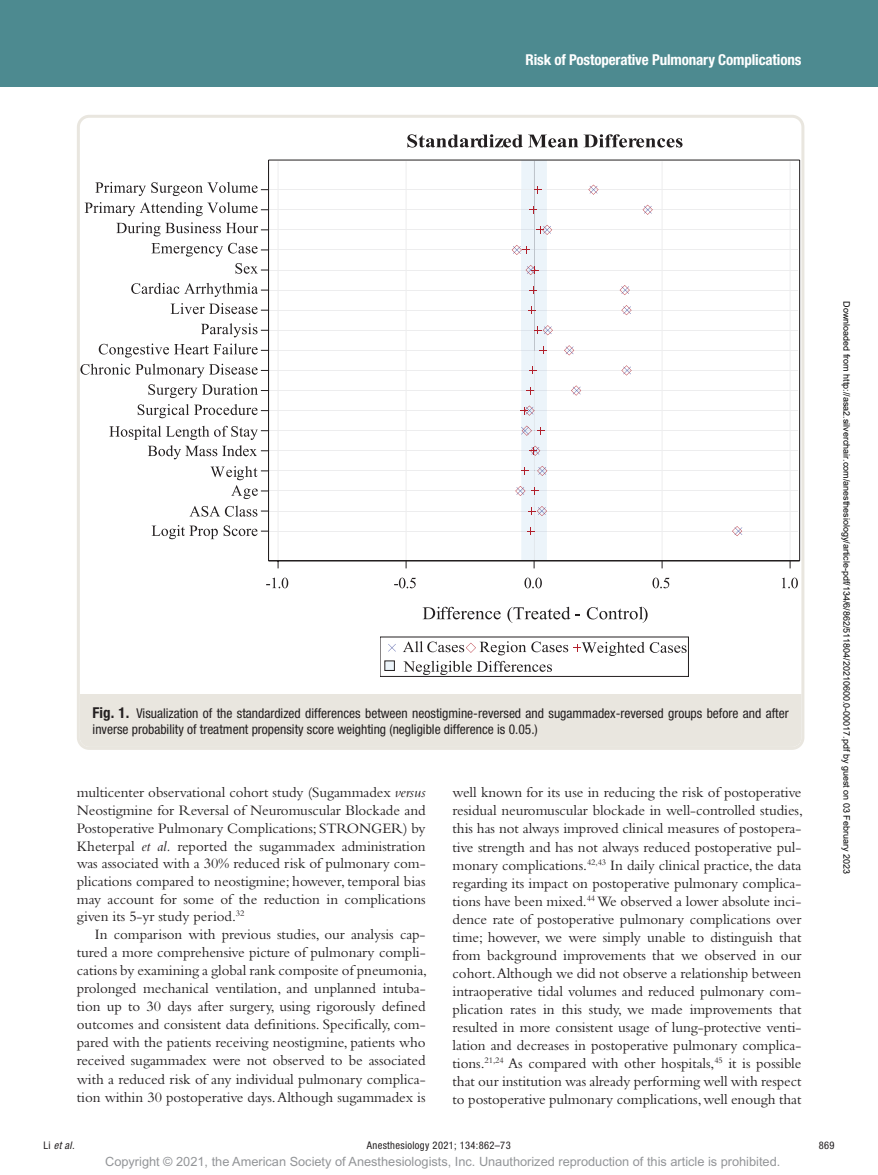
<style>
.page{position:relative;width:878px;height:1175px;background:#fff}
.page>*{position:absolute;margin:0;border:0;box-sizing:border-box;transform-origin:0 0}
.t1{font:15px/18px "Bembo Std";letter-spacing:-.005em;color:#231f20;text-align:justify}
.t2{font:700 condensed 15px "Helvetica Neue LT Std";letter-spacing:-.01em;color:#fff}
.t3{font:condensed 13.5px/15.8px "Helvetica Neue LT Std";color:#231f20}
.t4{font:12.75px "Arial MT Std";color:#939598}
.t5{font:condensed 10.5px "Helvetica Neue LT Std";letter-spacing:.03em;color:#231f20}
.t6{font:italic condensed 10.5px "Helvetica Neue LT Std";color:#231f20}
.t7{font:9px "Arial";color:#000}
.s1{font-weight:700;font-size:15px}
.s2{font-style:italic}
.s3{font-style:normal}
</style>
<div class="page">
<div style="left:0;top:0;width:878px;height:86px;background:#4d8a90"></div>
<hr style="left:278px;top:161px;width:1px;height:400px;background:#ededee">
<hr style="left:406px;top:161px;width:1px;height:400px;background:#ededee">
<hr style="left:661px;top:161px;width:1px;height:400px;background:#ededee">
<hr style="left:789px;top:161px;width:1px;height:400px;background:#ededee">
<hr style="left:268px;top:531px;width:530px;height:1px;background:#ededee">
<hr style="left:268px;top:511px;width:530px;height:1px;background:#ededee">
<hr style="left:268px;top:491px;width:530px;height:1px;background:#ededee">
<hr style="left:268px;top:471px;width:530px;height:1px;background:#ededee">
<hr style="left:268px;top:450px;width:530px;height:1px;background:#ededee">
<hr style="left:268px;top:430px;width:530px;height:1px;background:#ededee">
<hr style="left:268px;top:410px;width:530px;height:1px;background:#ededee">
<hr style="left:268px;top:390px;width:530px;height:1px;background:#ededee">
<hr style="left:268px;top:370px;width:530px;height:1px;background:#ededee">
<hr style="left:268px;top:350px;width:530px;height:1px;background:#ededee">
<hr style="left:268px;top:330px;width:530px;height:1px;background:#ededee">
<hr style="left:268px;top:310px;width:530px;height:1px;background:#ededee">
<hr style="left:268px;top:290px;width:530px;height:1px;background:#ededee">
<hr style="left:268px;top:270px;width:530px;height:1px;background:#ededee">
<hr style="left:268px;top:250px;width:530px;height:1px;background:#ededee">
<hr style="left:268px;top:230px;width:530px;height:1px;background:#ededee">
<hr style="left:268px;top:210px;width:530px;height:1px;background:#ededee">
<hr style="left:268px;top:189px;width:530px;height:1px;background:#ededee">
<svg style="left:732px;top:526px;width:10px;height:10px"></svg>
<svg style="left:571px;top:385px;width:10px;height:10px"></svg>
<svg style="left:621px;top:365px;width:10px;height:10px"></svg>
<svg style="left:564px;top:345px;width:10px;height:10px"></svg>
<svg style="left:621px;top:305px;width:10px;height:10px"></svg>
<svg style="left:619px;top:285px;width:10px;height:10px"></svg>
<svg style="left:642px;top:205px;width:10px;height:10px"></svg>
<svg style="left:588px;top:185px;width:10px;height:10px"></svg>
<hr style="left:799px;top:160px;width:1px;height:401px;background:#231f20">
<hr style="left:268px;top:160px;width:531px;height:1px;background:#231f20">
<hr style="left:268px;top:560px;width:531px;height:1px;background:#231f20">
<svg style="left:266px;top:577px;width:22px;height:11px"></svg>
<svg style="left:394px;top:577px;width:22px;height:11px"></svg>
<svg style="left:511px;top:160px;width:42px;height:408px"></svg>
<svg style="left:524px;top:577px;width:18px;height:11px"></svg>
<svg style="left:652px;top:577px;width:17px;height:11px"></svg>
<svg style="left:782px;top:577px;width:15px;height:11px"></svg>
<svg style="left:422px;top:607px;width:158px;height:16px"></svg>
<svg style="left:586px;top:607px;width:61px;height:16px"></svg>
<hr style="left:268px;top:160px;width:1px;height:401px;background:#231f20">
<svg style="left:190px;top:505px;width:78px;height:11px"></svg>
<svg style="left:152px;top:525px;width:116px;height:14px"></svg>
<svg style="left:210px;top:466px;width:58px;height:33px"></svg>
<svg style="left:109px;top:426px;width:159px;height:33px"></svg>
<svg style="left:95px;top:182px;width:173px;height:14px"></svg>
<svg style="left:85px;top:202px;width:183px;height:14px"></svg>
<svg style="left:116px;top:222px;width:152px;height:14px"></svg>
<svg style="left:151px;top:243px;width:117px;height:14px"></svg>
<svg style="left:235px;top:263px;width:33px;height:11px"></svg>
<svg style="left:131px;top:283px;width:137px;height:14px"></svg>
<svg style="left:170px;top:303px;width:98px;height:11px"></svg>
<svg style="left:201px;top:323px;width:67px;height:14px"></svg>
<svg style="left:99px;top:343px;width:169px;height:15px"></svg>
<svg style="left:81px;top:364px;width:187px;height:14px"></svg>
<svg style="left:148px;top:384px;width:120px;height:14px"></svg>
<svg style="left:138px;top:404px;width:130px;height:14px"></svg>
<svg style="left:407px;top:134px;width:275px;height:14px"></svg>
<div style="left:385px;top:661px;width:9px;height:9px;background:#ecf4fa"></div>
<svg style="left:403px;top:641px;width:283px;height:34px"></svg>
<svg style="left:388px;top:644px;width:8px;height:7px"></svg>
<div style="left:80px;top:695px;width:721px;height:52px;background:#e9e6df"></div>
<div style="left:77px;top:115px;width:727px;height:635px;border:3px solid #e9e6df;border-radius:11px"></div>
<p class="t2" style="left:525px;top:51px;width:277px">Risk of Postoperative Pulmonary Complications</p>
<p class="t3" style="left:93px;top:705px;width:697px"><span class="s1">Fig. 1.</span> Visualization of the standardized differences between neostigmine-reversed and sugammadex-reversed groups before and after inverse probability of treatment propensity score weighting (negligible difference is 0.05.)</p>
<p class="t1" style="left:77px;top:783px;width:350px">multicenter observational cohort study (Sugammadex <span class="s2">versus </span>Neostigmine for Reversal of Neuromuscular Blockade and Postoperative Pulmonary Complications; STRONGER) by Kheterpal <span class="s2">et al.</span> reported the sugammadex administration was associated with a 30% reduced risk of pulmonary com&shy;plications compared to neostigmine; however, temporal bias may account for some of the reduction in complications given its 5-yr study period.<sup>32</sup></p>
<p class="t1" style="left:77px;top:925px;width:352px;text-indent:18px">In comparison with previous studies, our analysis cap&shy;tured a more comprehensive picture of pulmonary compli&shy;cations by examining a global rank composite of pneumonia, prolonged mechanical ventilation, and unplanned intuba&shy;tion up to 30 days after surgery, using rigorously defined outcomes and consistent data definitions. Specifically, com&shy;pared with the patients receiving neostigmine, patients who received sugammadex were not observed to be associated with a reduced risk of any individual pulmonary complica&shy;tion within 30 postoperative days. Although sugammadex is</p>
<p class="t1" style="left:452px;top:783px;width:352px">well known for its use in reducing the risk of postoperative residual neuromuscular blockade in well-controlled studies, this has not always improved clinical measures of postopera&shy;tive strength and has not always reduced postoperative pul&shy;monary complications.<sup>42,43</sup> In daily clinical practice, the data regarding its impact on postoperative pulmonary complica&shy;tions have been mixed.<sup>44</sup> We observed a lower absolute inci&shy;dence rate of postoperative pulmonary complications over time; however, we were simply unable to distinguish that from background improvements that we observed in our cohort. Although we did not observe a relationship between intraoperative tidal volumes and reduced pulmonary com&shy;plication rates in this study, we made improvements that resulted in more consistent usage of lung-protective venti&shy;lation and decreases in postoperative pulmonary complica&shy;tions.<sup>21,24</sup> As compared with other hospitals,<sup>45</sup> it is possible that our institution was already performing well with respect to postoperative pulmonary complications, well enough that</p>
<p class="t7" style="left:850px;top:301px;width:574px;rotate:90deg">Downloaded from http://asa2.silverchair.com/anesthesiology/article-pdf/134/6/862/511804/20210600.0-00017.pdf by guest on 03 February 2023</p>
<p class="t6" style="left:44px;top:1139px;width:33px"><span class="s3">Li</span> et al.</p>
<p class="t5" style="left:367px;top:1139px;width:145px">Anesthesiology 2021; 134:862–73</p>
<p class="t5" style="left:818px;top:1139px;width:17px">869</p>
<p class="t4" style="left:105px;top:1154px;width:676px">Copyright © 2021, the American Society of Anesthesiologists, Inc. Unauthorized reproduction of this article is prohibited.</p>
</div>
